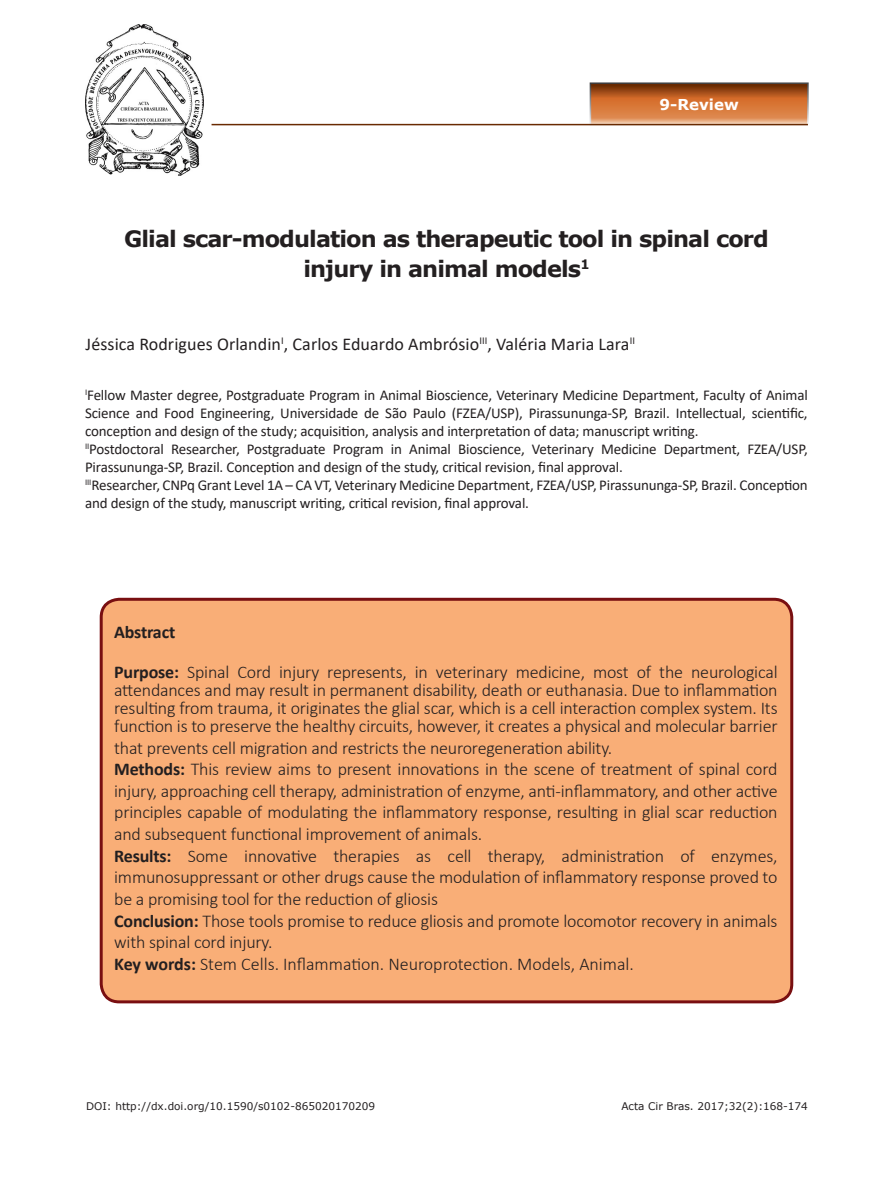
<style>
.page{position:relative;width:893px;height:1191px;background:#fff}
.page>*{position:absolute;margin:0;border:0;box-sizing:border-box;transform-origin:0 0}
.t1{font:700 22.5px/30px "Verdana";letter-spacing:-.04em;color:#231f20;text-align:center}
.t2{font:300 18px/21.6px "Calibri";letter-spacing:-.01em;color:#231f20}
.t3{font:18px "Calibri";letter-spacing:.005em;color:#231f20}
.t4{font:15px/18px "Calibri";letter-spacing:-.01em;color:#231f20}
.t5{font:700 15px "Verdana";color:#fff}
.rodape{font:10.5px "Verdana";color:#231f20}
.s1{font-weight:700}
</style>
<div class="page">
<svg style="left:593px;top:85px;width:213px;height:38px;background:#c56f37"></svg>
<img style="left:85px;top:24px;width:118px;height:151px">
<div style="left:101px;top:599px;width:691px;height:403px;background:#f9ae77;border-radius:18px"></div>
<div style="left:100px;top:598px;width:693px;height:405px;border:3px solid #790f11;border-radius:18px"></div>
<hr style="left:212px;top:124px;width:596px;height:1px;background:#692a01">
<p class="t5" style="left:660px;top:94px;width:81px">9-Review</p>
<p class="t1" style="left:124px;top:223px;width:646px">Glial scar-modulation as therapeutic tool in spinal cord injury in animal models<sup>1</sup></p>
<p class="t3" style="left:86px;top:331px;width:551px">Jéssica Rodrigues Orlandin<sup>I</sup>, Carlos Eduardo Ambrósio<sup>III</sup>, Valéria Maria Lara<sup>II</sup></p>
<p class="t4" style="left:85px;top:385px;width:724px"><sup>I</sup>Fellow Master degree, Postgraduate Program in Animal Bioscience, Veterinary Medicine Department, Faculty of Animal Science and Food Engineering, Universidade de São Paulo (FZEA/USP), Pirassununga-SP, Brazil. Intellectual, scientific, conception and design of the study; acquisition, analysis and interpretation of data; manuscript writing.<br><sup>II</sup>Postdoctoral Researcher, Postgraduate Program in Animal Bioscience, Veterinary Medicine Department, FZEA/USP, Pirassununga-SP, Brazil. Conception and design of the study, critical revision, final approval.<br><sup>III</sup>Researcher, CNPq Grant Level 1A – CA VT, Veterinary Medicine Department, FZEA/USP, Pirassununga-SP, Brazil. Conception and design of the study, manuscript writing, critical revision, final approval.</p>
<p class="t2" style="left:114px;top:612px;width:665px;line-height:39.6px"><span class="s1">Abstract<br>Purpose:</span> Spinal Cord injury represents, in veterinary medicine, most of the neurological</p>
<p class="t2" style="left:114px;top:681px;width:665px;line-height:18px;text-align:justify">attendances and may result in permanent disability, death or euthanasia. Due to inflammation resulting from trauma, it originates the glial scar, which is a cell interaction complex system. Its function is to preserve the healthy circuits, however, it creates a physical and molecular barrier</p>
<p class="t2" style="left:114px;top:736px;width:665px">that prevents cell migration and restricts the neuroregeneration ability.<br><span class="s1">Methods:</span> This review aims to present innovations in the scene of treatment of spinal cord injury, approaching cell therapy, administration of enzyme, anti-inflammatory, and other active principles capable of modulating the inflammatory response, resulting in glial scar reduction and subsequent functional improvement of animals.<br><span class="s1">Results:</span> Some innovative therapies as cell therapy, administration of enzymes, immunosuppressant or other drugs cause the modulation of inflammatory response proved to be a promising tool for the reduction of gliosis<br><span class="s1">Conclusion:</span> Those tools promise to reduce gliosis and promote locomotor recovery in animals with spinal cord injury.<br><span class="s1">Key words:</span> Stem Cells. Inflammation. Neuroprotection. Models, Animal.</p>
<p class="rodape" style="left:86px;top:1099px;width:291px">DOI: http://dx.doi.org/10.1590/s0102-865020170209</p>
<p class="rodape" style="left:621px;top:1099px;width:188px">Acta Cir Bras. 2017;32(2):168-174</p>
</div>
